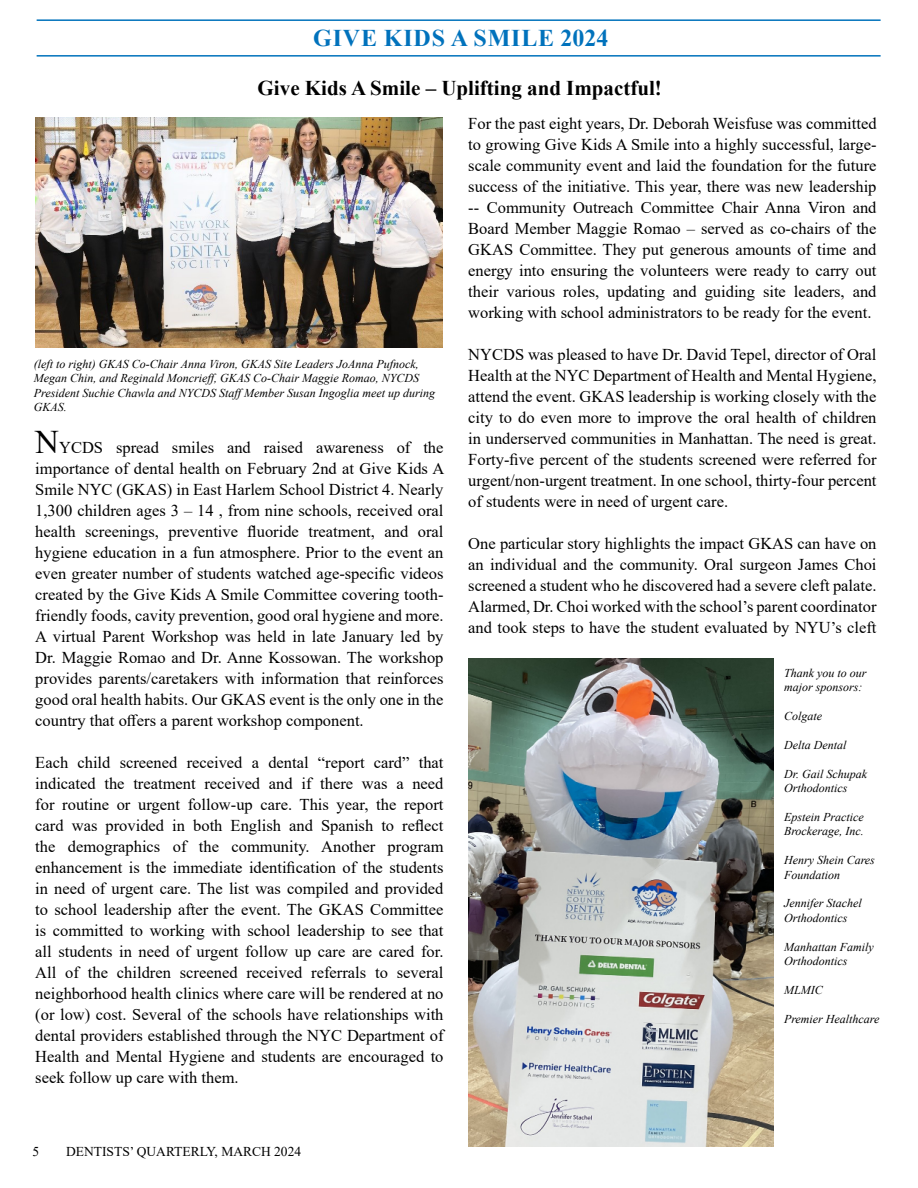
<style>
.page{position:relative;width:918px;height:1188px;background:#fff}
.page>*{position:absolute;margin:0;border:0;box-sizing:border-box;transform-origin:0 0}
.t1{font:700 24px "Times New Roman";letter-spacing:.035em;color:#0072bc}
.t2{font:700 21px "Times New Roman";color:#000}
.t3{font:16.5px/21px "Times New Roman";color:#000;text-align:justify}
.t4{font:13.5px "Times New Roman";color:#000}
.t5{font:italic 12px/14.4px "Times New Roman";color:#000}
.s1{font-size:33px}
</style>
<div class="page">
<hr style="left:37px;top:19px;width:844px;height:2px;background:#0072bc">
<hr style="left:37px;top:55px;width:844px;height:2px;background:#0072bc">
<img style="left:468px;top:659px;width:306px;height:488px">
<img style="left:35px;top:118px;width:408px;height:229px">
<h1 class="t1" style="left:313px;top:21px;width:297px">GIVE KIDS A SMILE 2024</h1>
<p class="t2" style="left:258px;top:73px;width:406px">Give Kids A Smile – Uplifting and Impactful!</p>
<p class="t5" style="left:34px;top:357px;width:403px">(left to right) GKAS Co-Chair Anna Viron, GKAS Site Leaders JoAnna Pufnock, Megan Chin, and Reginald Moncrieff, GKAS Co-Chair Maggie Romao, NYCDS President Suchie Chawla and NYCDS StaffMember Susan Ingoglia meet up during GKAS.</p>
<p class="t3" style="left:35px;top:436px;width:411px"><span class="s1">N</span>YCDS spread smiles and raised awareness of the importance of dental health on February 2nd at Give Kids A Smile NYC (GKAS) in East Harlem School District 4. Nearly 1,300 children ages 3 – 14 , from nine schools, received oral health screenings, preventive fluoride treatment, and oral hygiene education in a fun atmosphere. Prior to the event an even greater number of students watched age-specific videos created by the Give Kids A Smile Committee covering tooth&shy;friendly foods, cavity prevention, good oral hygiene and more.<br>A virtual Parent Workshop was held in late January led by Dr. Maggie Romao and Dr. Anne Kossowan. The workshop provides parents/caretakers with information that reinforces good oral health habits. Our GKAS event is the only one in the country that offers a parent workshop component.</p>
<p class="t3" style="left:35px;top:751px;width:410px">Each child screened received a dental “report card” that indicated the treatment received and if there was a need for routine or urgent follow-up care. This year, the report card was provided in both English and Spanish to reflect the demographics of the community. Another program enhancement is the immediate identification of the students in need of urgent care. The list was compiled and provided to school leadership after the event. The GKAS Committee is committed to working with school leadership to see that all students in need of urgent follow up care are cared for.<br>All of the children screened received referrals to several neighborhood health clinics where care will be rendered at no (or low) cost. Several of the schools have relationships with dental providers established through the NYC Department of Health and Mental Hygiene and students are encouraged to seek follow up care with them.</p>
<p class="t3" style="left:468px;top:113px;width:410px">For the past eight years, Dr. Deborah Weisfuse was committed to growing Give Kids A Smile into a highly successful, large&shy;scale community event and laid the foundation for the future success of the initiative. This year, there was new leadership -- Community Outreach Committee Chair Anna Viron and Board Member Maggie Romao – served as co-chairs of the GKAS Committee. They put generous amounts of time and energy into ensuring the volunteers were ready to carry out their various roles, updating and guiding site leaders, and working with school administrators to be ready for the event.</p>
<p class="t3" style="left:468px;top:344px;width:410px">NYCDS was pleased to have Dr. David Tepel, director of Oral Health at the NYC Department of Health and Mental Hygiene, attend the event. GKAS leadership is working closely with the city to do even more to improve the oral health of children in underserved communities in Manhattan. The need is great.<br>Forty-five percent of the students screened were referred for urgent/non-urgent treatment. In one school, thirty-four percent of students were in need of urgent care.</p>
<p class="t3" style="left:468px;top:533px;width:410px">One particular story highlights the impact GKAS can have on an individual and the community. Oral surgeon James Choi screened a student who he discovered had a severe cleft palate.<br>Alarmed, Dr. Choi worked with the school’s parent coordinator and took steps to have the student evaluated by NYU’s cleft</p>
<p class="t5" style="left:784px;top:666px;width:84px">Thank you to our major sponsors:</p>
<p class="t5" style="left:784px;top:709px;width:40px">Colgate</p>
<p class="t5" style="left:784px;top:738px;width:64px">Delta Dental</p>
<p class="t5" style="left:784px;top:766px;width:84px">Dr. Gail Schupak<br>Orthodontics</p>
<p class="t5" style="left:784px;top:810px;width:81px">Epstein Practice<br>Brockerage, Inc.</p>
<p class="t5" style="left:784px;top:853px;width:92px">Henry Shein Cares<br>Foundation</p>
<p class="t5" style="left:784px;top:896px;width:79px">Jennifer Stachel<br>Orthodontics</p>
<p class="t5" style="left:784px;top:939px;width:91px">Manhattan Family<br>Orthodontics</p>
<p class="t5" style="left:784px;top:982px;width:40px">MLMIC</p>
<p class="t5" style="left:784px;top:1011px;width:97px">Premier Healthcare</p>
<p class="t4" style="left:32px;top:1142px;width:8px">5</p>
<p class="t4" style="left:66px;top:1142px;width:237px">DENTISTS’ QUARTERLY, MARCH 2024</p>
</div>
